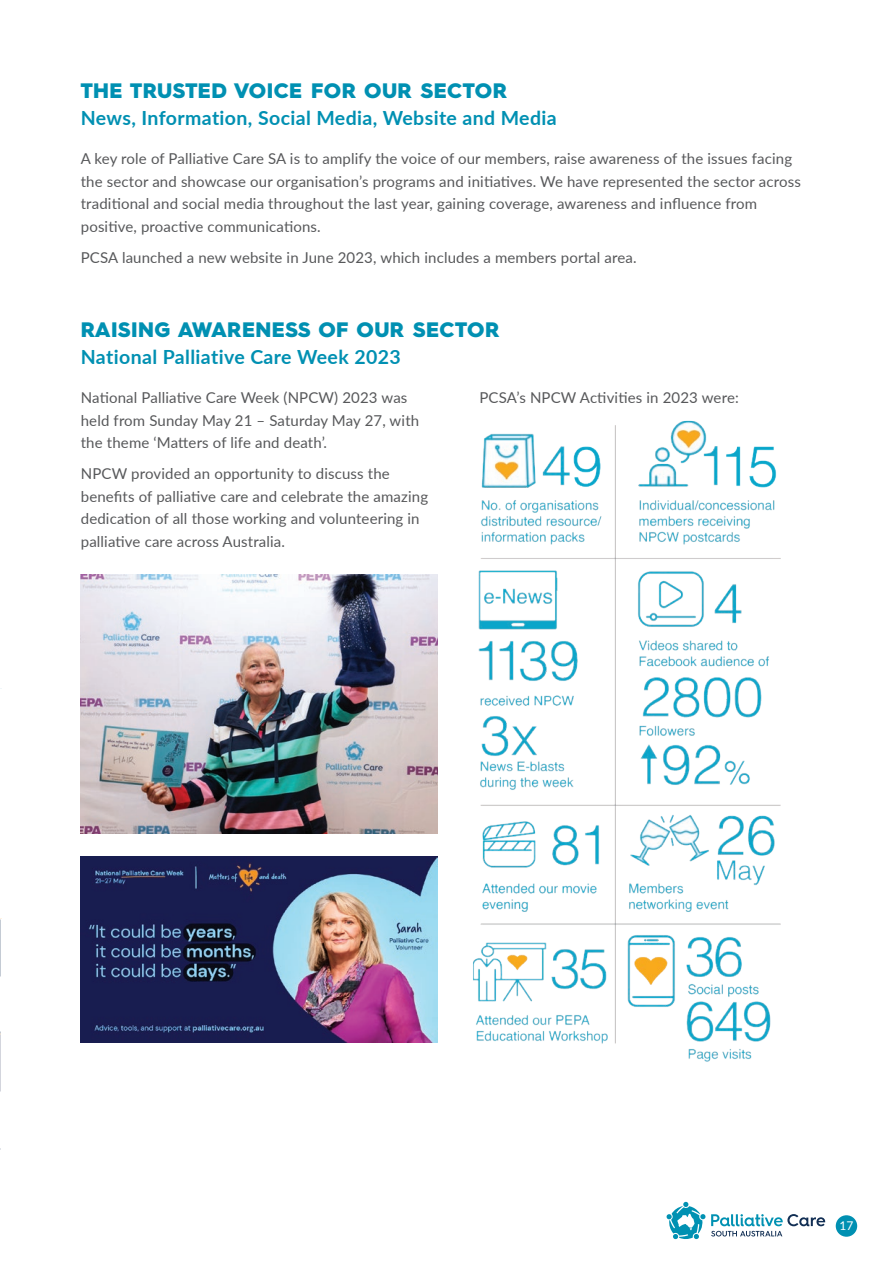
<style>
.page{position:relative;width:893px;height:1263px;background:#fff}
.page>*{position:absolute;margin:0;border:0;box-sizing:border-box;transform-origin:0 0}
.t1{font:900 21px "Hurme Geometric Sans 4";letter-spacing:.02em;color:#0090b2}
.t2{font:700 19.5px "Lato";letter-spacing:.02em;color:#0090b2}
.t3{font:15px/22.5px "Lato";letter-spacing:.01em;color:#57585a}
.t4{font:12px "Lato";color:#fff}
</style>
<div class="page">
<svg style="left:667px;top:1202px;width:158px;height:37px"></svg>
<div style="left:836px;top:1215px;width:21px;height:22px;background:#0090b2;border-radius:50%"></div>
<img style="left:473px;top:421px;width:308px;height:641px">
<img style="left:724px;top:444px;width:21px;height:49px">
<img style="left:571px;top:444px;width:31px;height:49px">
<img style="left:81px;top:574px;width:356px;height:259px">
<img style="left:81px;top:856px;width:356px;height:187px">
<img style="left:750px;top:440px;width:28px;height:50px">
<h1 class="t1" style="left:81px;top:76px;width:428px">THE TRUSTED VOICE FOR OUR SECTOR</h1>
<h2 class="t2" style="left:81px;top:103px;width:477px">News, Information, Social Media, Website and Media</h2>
<p class="t3" style="left:81px;top:147px;width:722px">A key role of Palliative Care SA is to amplify the voice of our members, raise awareness of the issues facing the sector and showcase our organisation’s programs and initiatives. We have represented the sector across traditional and social media throughout the last year, gaining coverage, awareness and influence from positive, proactive communications.</p>
<p class="t3" style="left:81px;top:245px;width:557px">PCSA launched a new website in June 2023, which includes a members portal area.</p>
<h1 class="t1" style="left:81px;top:314px;width:420px">RAISING AWARENESS OF OUR SECTOR</h1>
<h2 class="t2" style="left:81px;top:342px;width:321px">National Palliative Care Week 2023</h2>
<p class="t3" style="left:81px;top:386px;width:340px">National Palliative Care Week (NPCW) 2023 was held from Sunday May 21 – Saturday May 27, with the theme ‘Matters of life and death’.</p>
<p class="t3" style="left:81px;top:462px;width:349px">NPCW provided an opportunity to discuss the benefits of palliative care and celebrate the amazing dedication of all those working and volunteering in palliative care across Australia.</p>
<p class="t3" style="left:479px;top:386px;width:261px">PCSA’s NPCW Activities in 2023 were:</p>
<p class="t4" style="left:839px;top:1217px;width:16px">17</p>
</div>
